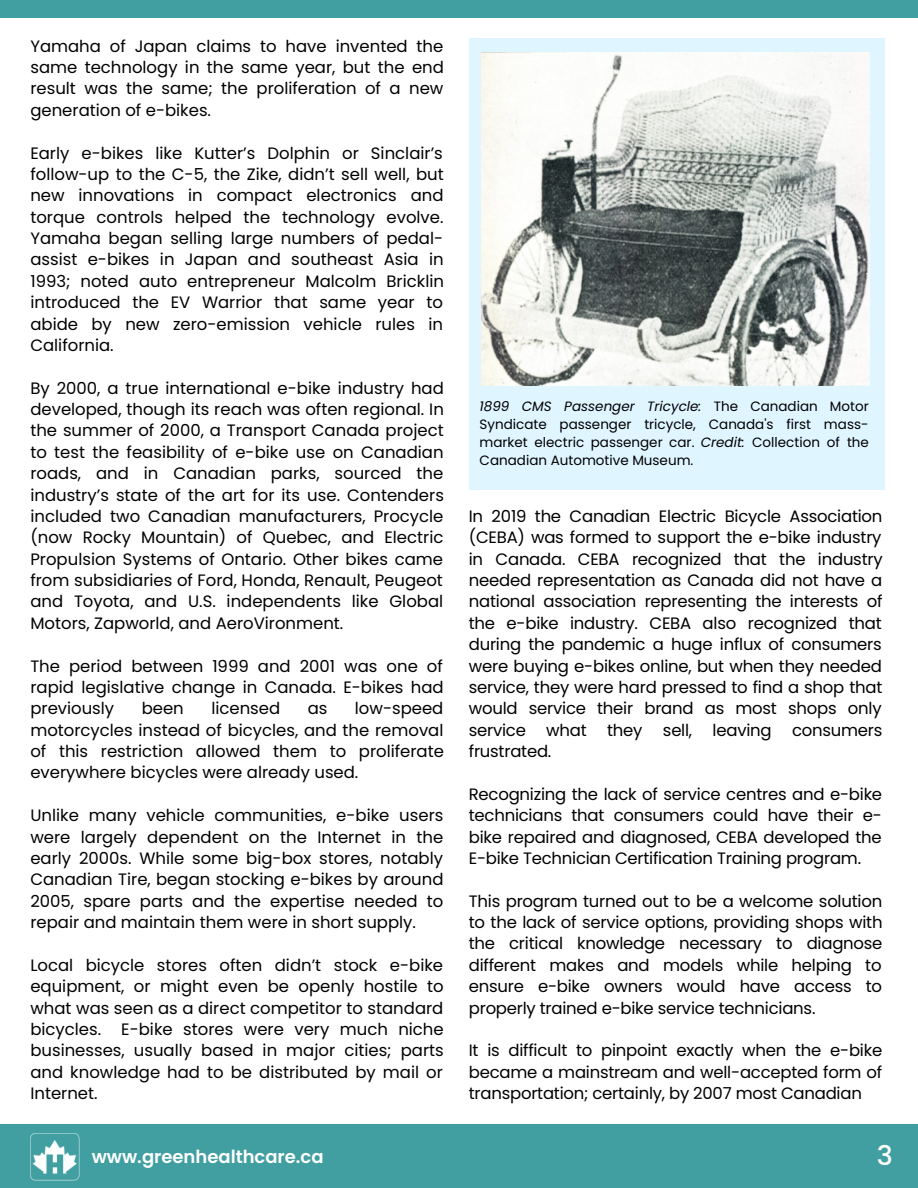
<style>
.page{position:relative;width:918px;height:1188px;background:#fff}
.page>*{position:absolute;margin:0;border:0;box-sizing:border-box;transform-origin:0 0}
.t1{font:500 27px "Poppins";color:#fefefe}
.t2{font:600 18px "Poppins";color:#fff}
.t3{font:16.5px/21.3px "Poppins";color:#000;text-align:justify}
.t4{font:13.5px/18px "Poppins";color:#000;text-align:justify}
.s1{font-style:italic}
</style>
<div class="page">
<div style="left:0;top:0;width:918px;height:18px;background:#419fa1"></div>
<div style="left:470px;top:38px;width:415px;height:452px;background:#dff5ff"></div>
<img style="left:482px;top:52px;width:388px;height:333px">
<div style="left:0;top:1125px;width:918px;height:63px;background:#419fa1"></div>
<img style="left:30px;top:1133px;width:50px;height:48px">
<p class="t3" style="left:30px;top:35px;width:415px">Yamaha of Japan claims to have invented the same technology in the same year, but the end result was the same; the proliferation of a new generation of e-bikes.</p>
<p class="t3" style="left:30px;top:142px;width:415px">Early e-bikes like Kutter’s Dolphin or Sinclair’s follow-up to the C-5, the Zike, didn’t sell well, but new innovations in compact electronics and torque controls helped the technology evolve.<br>Yamaha began selling large numbers of pedal&shy;assist e-bikes in Japan and southeast Asia in 1993; noted auto entrepreneur Malcolm Bricklin introduced the EV Warrior that same year to abide by new zero-emission vehicle rules in California.</p>
<p class="t3" style="left:30px;top:377px;width:415px">By 2000, a true international e-bike industry had developed, though its reach was often regional. In the summer of 2000, a Transport Canada project to test the feasibility of e-bike use on Canadian roads, and in Canadian parks, sourced the industry’s state of the art for its use. Contenders included two Canadian manufacturers, Procycle (now Rocky Mountain) of Quebec, and Electric Propulsion Systems of Ontario. Other bikes came from subsidiaries of Ford, Honda, Renault, Peugeot and Toyota, and U.S. independents like Global Motors, Zapworld, and AeroVironment.</p>
<p class="t3" style="left:30px;top:655px;width:415px">The period between 1999 and 2001 was one of rapid legislative change in Canada. E-bikes had previously</p>
<p class="t3" style="left:142px;top:698px;width:44px">been</p>
<p class="t3" style="left:211px;top:698px;width:70px">licensed</p>
<p class="t3" style="left:308px;top:698px;width:21px">as</p>
<p class="t3" style="left:30px;top:698px;width:415px;text-indent:325px">low-speed motorcycles instead of bicycles, and the removal of this restriction allowed them to proliferate everywhere bicycles were already used.</p>
<p class="t3" style="left:30px;top:805px;width:415px">Unlike many vehicle communities, e-bike users were largely dependent on the Internet in the early 2000s. While some big-box stores, notably Canadian Tire, began stocking e-bikes by around 2005, spare parts and the expertise needed to repair and maintain them were in short supply.</p>
<p class="t3" style="left:30px;top:955px;width:415px">Local bicycle stores often didn’t stock e-bike equipment, or might even be openly hostile to what was seen as a direct competitor to standard bicycles. E-bike stores were very much niche businesses, usually based in major cities; parts and knowledge had to be distributed by mail or Internet.</p>
<p class="t4" style="left:480px;top:398px;width:391px"><span class="s1">1899 CMS Passenger Tricycle:</span> The Canadian Motor Syndicate passenger tricycle, Canada's first mass&shy;market electric passenger car. <span class="s1">Credit:</span> Collection of the Canadian Automotive Museum.</p>
<p class="t3" style="left:469px;top:506px;width:415px">In 2019 the Canadian Electric Bicycle Association (CEBA) was formed to support the e-bike industry in Canada. CEBA recognized that the industry needed representation as Canada did not have a national association representing the interests of the e-bike industry. CEBA also recognized that during the pandemic a huge influx of consumers were buying e-bikes online, but when they needed service, they were hard pressed to find a shop that would service their brand as most shops only service what they sell, leaving consumers frustrated.</p>
<p class="t3" style="left:469px;top:784px;width:415px">Recognizing the lack of service centres and e-bike technicians that consumers could have their e&shy;bike repaired and diagnosed, CEBA developed the E-bike Technician Certification Training program.</p>
<p class="t3" style="left:469px;top:890px;width:415px">This program turned out to be a welcome solution to the lack of service options, providing shops with the critical knowledge necessary to diagnose different makes and models while helping to ensure e-bike owners would have access to properly trained e-bike service technicians.</p>
<p class="t3" style="left:469px;top:1040px;width:415px">It is difficult to pinpoint exactly when the e-bike became a mainstream and well-accepted form of transportation; certainly, by 2007 most Canadian</p>
<p class="t2" style="left:92px;top:1146px;width:233px">www.greenhealthcare.ca</p>
<h1 class="t1" style="left:877px;top:1140px;width:18px">3</h1>
</div>
